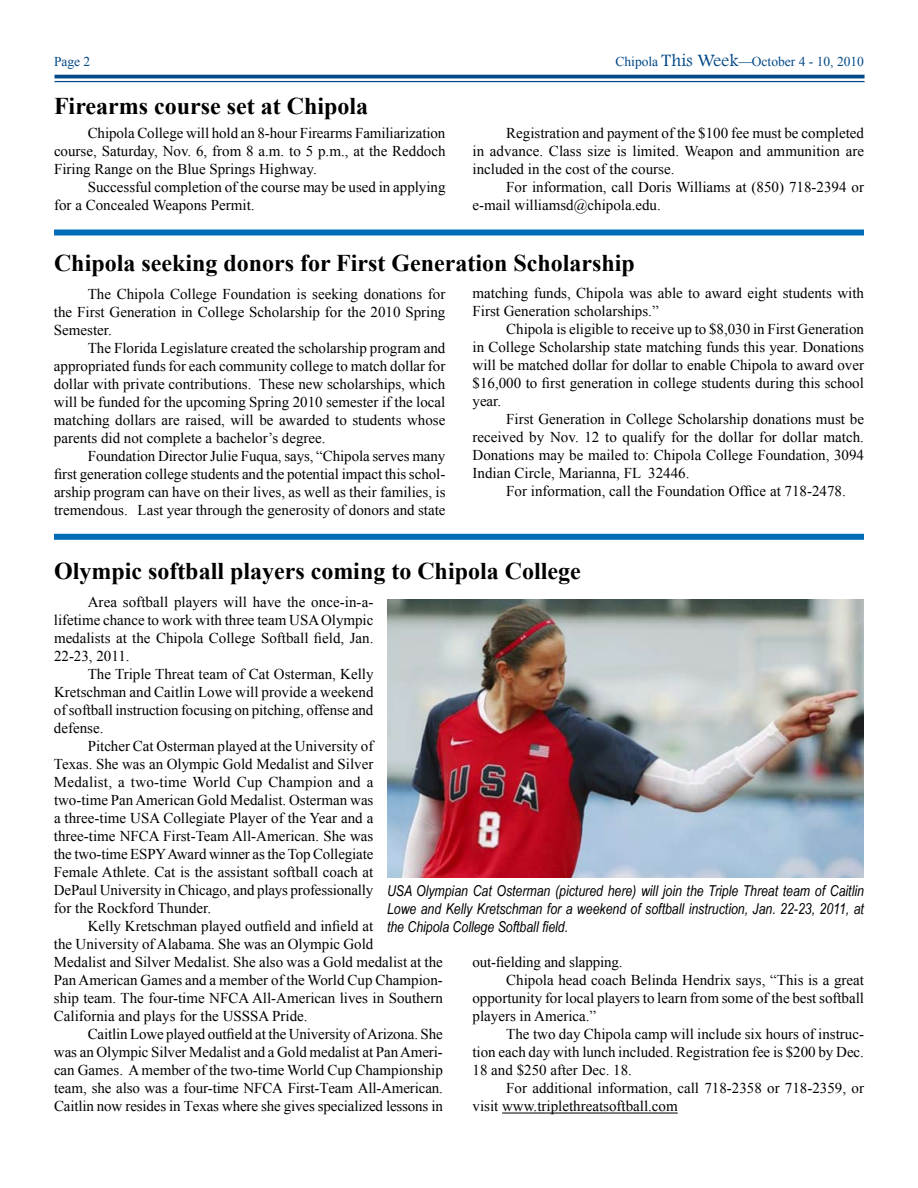
<style>
.page{position:relative;width:918px;height:1188px;background:#fff}
.page>*{position:absolute;margin:0;border:0;box-sizing:border-box;transform-origin:0 0}
.t1{font:700 24px "Times New Roman";color:#000}
.t2{font:15px/18px "Times New Roman";color:#000;text-align:justify}
.t3{font:italic 15px/18px "Arial Narrow";color:#000;text-align:justify}
.t4{font:13.5px "Times New Roman";color:#004887}
.s1{font-family:"Footlight MT Light";font-size:18px}
</style>
<div class="page">
<hr style="left:55px;top:75px;width:810px;height:3px;background:#004887">
<hr style="left:55px;top:81px;width:810px;height:1px;background:#004887">
<img style="left:387px;top:599px;width:477px;height:278px">
<div style="left:54px;top:534px;width:810px;height:6px;background:#006cb7"></div>
<div style="left:54px;top:230px;width:810px;height:6px;background:#006cb7"></div>
<hr style="left:502px;top:1113px;width:176px;height:1px;background:#000">
<p class="t4" style="left:54px;top:53px;width:28px">Page</p>
<p class="t4" style="left:616px;top:53px;width:250px">Chipola <span class="s1">This Week</span>—October 4 - 10, 2010</p>
<h1 class="t1" style="left:54px;top:89px;width:316px">Firearms course set at Chipola</h1>
<p class="t2" style="left:54px;top:124px;width:393px;text-indent:34px">Chipola College will hold an 8-hour Firearms Familiarization course, Saturday, Nov. 6, from 8 a.m. to 5 p.m., at the Reddoch Firing Range on the Blue Springs Highway.</p>
<p class="t2" style="left:54px;top:178px;width:393px;text-indent:34px">Successful completion of the course may be used in applying for a Concealed Weapons Permit.</p>
<p class="t2" style="left:472px;top:124px;width:393px;text-indent:34px">Registration and payment of the $100 fee must be completed in advance. Class size is limited. Weapon and ammunition are included in the cost of the course.</p>
<p class="t2" style="left:472px;top:178px;width:393px;text-indent:34px">For information, call Doris Williams at (850) 718-2394 or e-mail williamsd@chipola.edu.</p>
<h1 class="t1" style="left:54px;top:247px;width:582px">Chipola seeking donors for First Generation Scholarship</h1>
<p class="t2" style="left:54px;top:285px;width:393px;text-indent:34px">The Chipola College Foundation is seeking donations for the First Generation in College Scholarship for the 2010 Spring Semester.</p>
<p class="t2" style="left:54px;top:339px;width:393px;text-indent:34px">The Florida Legislature created the scholarship program and appropriated funds for each community college to match dollar for dollar with private contributions. These new scholarships, which will be funded for the upcoming Spring 2010 semester if the local matching dollars are raised, will be awarded to students whose parents did not complete a bachelor’s degree.</p>
<p class="t2" style="left:54px;top:447px;width:393px;text-indent:34px">Foundation Director Julie Fuqua, says, “Chipola serves many first generation college students and the potential impact this schol&shy;arship program can have on their lives, as well as their families, is tremendous. Last year through the generosity of donors and state</p>
<p class="t2" style="left:473px;top:284px;width:393px">matching funds, Chipola was able to award eight students with<br>First Generation scholarships.”</p>
<p class="t2" style="left:472px;top:320px;width:393px;text-indent:34px">Chipola is eligible to receive up to $8,030 in First Generation in College Scholarship state matching funds this year. Donations will be matched dollar for dollar to enable Chipola to award over $16,000 to first generation in college students during this school year.</p>
<p class="t2" style="left:472px;top:410px;width:393px;text-indent:34px">First Generation in College Scholarship donations must be received by Nov. 12 to qualify for the dollar for dollar match.<br>Donations may be mailed to: Chipola College Foundation, 3094<br>Indian Circle, Marianna, FL 32446.</p>
<p class="t2" style="left:506px;top:482px;width:341px">For information, call the Foundation Office at 718-2478.</p>
<h1 class="t1" style="left:54px;top:555px;width:528px">Olympic softball players coming to Chipola College</h1>
<p class="t2" style="left:54px;top:593px;width:321px;text-indent:34px">Area softball players will have the once-in-a&shy;lifetime chance to work with three team USAOlympic medalists at the Chipola College Softball field, Jan.<br>22-23, 2011.</p>
<p class="t2" style="left:54px;top:665px;width:321px;text-indent:34px">The Triple Threat team of Cat Osterman, Kelly Kretschman and Caitlin Lowe will provide a weekend of softball instruction focusing on pitching, offense and defense.</p>
<p class="t2" style="left:54px;top:737px;width:321px;text-indent:34px">Pitcher Cat Osterman played at the University of Texas. She was an Olympic Gold Medalist and Silver Medalist, a two-time World Cup Champion and a two-time PanAmerican Gold Medalist. Osterman was a three-time USA Collegiate Player of the Year and a three-time NFCA First-Team All-American. She was the two-time ESPYAward winner as the Top Collegiate Female Athlete. Cat is the assistant softball coach at DePaul University in Chicago, and plays professionally for the Rockford Thunder.</p>
<p class="t2" style="left:54px;top:917px;width:390px;text-align:left;text-indent:34px">Kelly Kretschman played outfield and infield at<br>the University of Alabama. She was an Olympic Gold<br>Medalist and Silver Medalist. She also was a Gold medalist at the PanAmerican Games and a member of the World Cup Champion&shy;ship team. The four-time NFCA All-American lives in Southern California and plays for the USSSA Pride.</p>
<p class="t2" style="left:54px;top:1025px;width:391px;text-indent:34px">Caitlin Lowe played outfield at the University of Arizona. She was an Olympic Silver Medalist and a Gold medalist at PanAmeri&shy;can Games. Amember of the two-time World Cup Championship team, she also was a four-time NFCA First-Team All-American.<br>Caitlin now resides in Texas where she gives specialized lessons in</p>
<p class="t3" style="left:387px;top:881px;width:478px">USA Olympian Cat Osterman (pictured here) will join the Triple Threat team of Caitlin Lowe and Kelly Kretschman for a weekend of softball instruction, Jan. 22-23, 2011, at the Chipola College Softball field.</p>
<p class="t2" style="left:472px;top:953px;width:152px">out-fielding and slapping.</p>
<p class="t2" style="left:506px;top:971px;width:359px">Chipola head coach Belinda Hendrix says, “This is a great</p>
<p class="t2" style="left:473px;top:989px;width:393px">opportunity for local players to learn from some of the best softball</p>
<p class="t2" style="left:473px;top:1007px;width:125px">players in America.”</p>
<p class="t2" style="left:506px;top:1025px;width:359px">The two day Chipola camp will include six hours of instruc-</p>
<p class="t2" style="left:472px;top:1043px;width:393px">tion each day with lunch included. Registration fee is $200 by Dec.</p>
<p class="t2" style="left:473px;top:1061px;width:161px">18 and $250 after Dec. 18.</p>
<p class="t2" style="left:506px;top:1079px;width:359px">For additional information, call 718-2358 or 718-2359, or</p>
<p class="t2" style="left:473px;top:1097px;width:207px">visit www.triplethreatsoftball.com</p>
</div>
